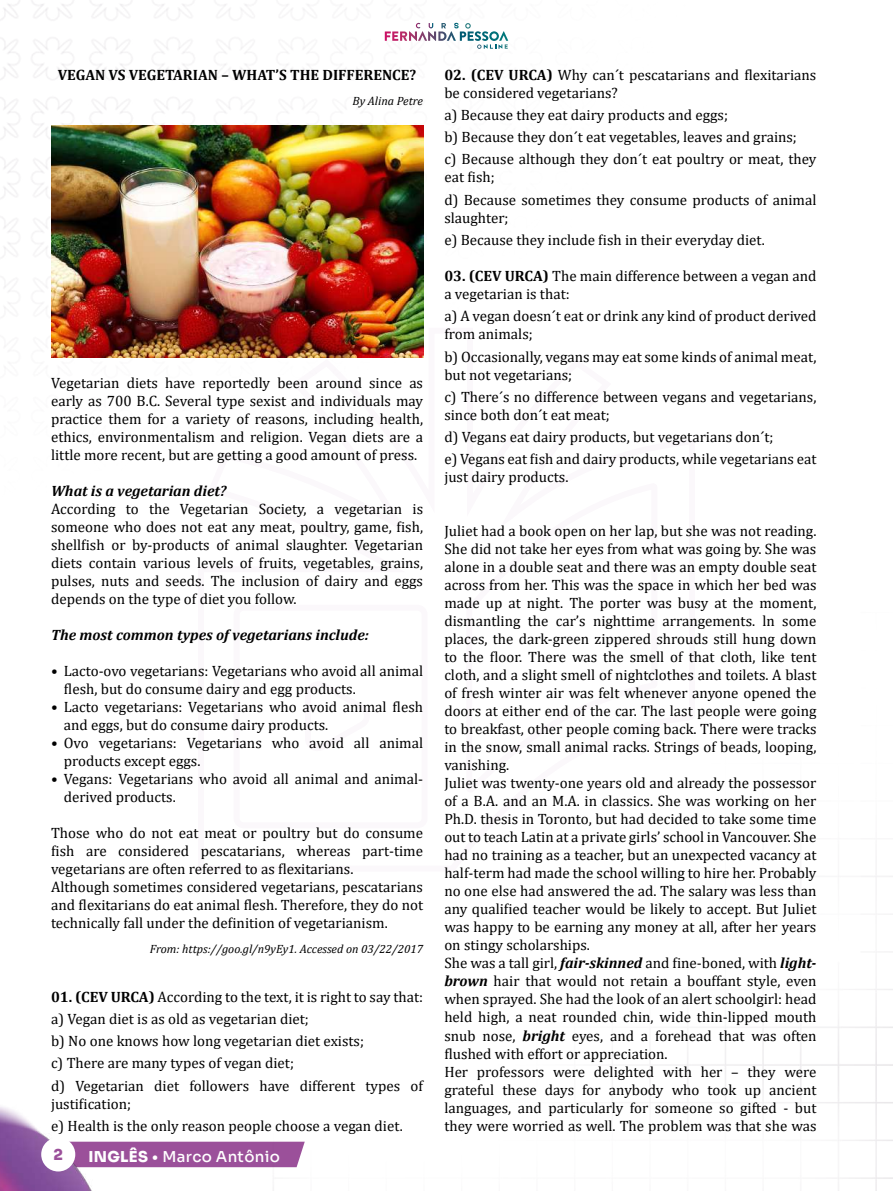
<style>
.page{position:relative;width:893px;height:1191px;background:#fff}
.page>*{position:absolute;margin:0;border:0;box-sizing:border-box;transform-origin:0 0}
.t1{font:15px/18px "Cambria";color:#000}
.t2{font:italic 700 15px "Cambria";color:#000}
.t3{font:700 15px "Cambria";color:#000}
.t4{font:500 15px "Sora";letter-spacing:.02em;color:#fff}
.t5{font:800 15px "Sora";color:#9b509a}
.t6{font:italic 12px "Cambria";color:#000}
.s1{font-weight:700}
.s2{font-weight:800}
.s3{font-family:"Cambria";font-weight:700}
.s4{font-weight:700;font-style:italic}
</style>
<div class="page">
<img style="left:0;top:0;width:893px;height:1191px">
<div style="left:44px;top:1140px;width:28px;height:28px;background:#fff;border-radius:50%"></div>
<div style="left:41px;top:1137px;width:34px;height:34px;border:6px solid #fff;border-radius:50%"></div>
<svg style="left:195px;top:325px;width:505px;height:548px"></svg>
<svg style="left:409px;top:23px;width:99px;height:26px"></svg>
<img style="left:51px;top:125px;width:372px;height:233px">
<p class="t3" style="left:58px;top:64px;width:360px">VEGAN VS VEGETARIAN – WHAT’S THE DIFFERENCE?</p>
<p class="t6" style="left:353px;top:92px;width:72px">By Alina Petre</p>
<p class="t1" style="left:51px;top:373px;width:374px;text-align:justify">Vegetarian diets have reportedly been around since as early as 700 B.C. Several type sexist and individuals may practice them for a variety of reasons, including health, ethics, environmentalism and religion. Vegan diets are a little more recent, but are getting a good amount of press.</p>
<p class="t2" style="left:51px;top:480px;width:177px">What is a vegetarian diet?</p>
<p class="t1" style="left:51px;top:499px;width:374px;text-align:justify">According to the Vegetarian Society, a vegetarian is someone who does not eat any meat, poultry, game, fish, shellfish or by-products of animal slaughter. Vegetarian diets contain various levels of fruits, vegetables, grains, pulses, nuts and seeds. The inclusion of dairy and eggs depends on the type of diet you follow.</p>
<p class="t2" style="left:51px;top:624px;width:319px">The most common types of vegetarians include:</p>
<p class="t1" style="left:64px;top:661px;width:361px;text-indent:-13px">• Lacto-ovo vegetarians: Vegetarians who avoid all animal flesh, but do consume dairy and egg products.</p>
<p class="t1" style="left:64px;top:697px;width:361px;text-indent:-13px">• Lacto vegetarians: Vegetarians who avoid animal flesh and eggs, but do consume dairy products.</p>
<p class="t1" style="left:64px;top:733px;width:361px;text-indent:-13px">• Ovo vegetarians: Vegetarians who avoid all animal products except eggs.</p>
<p class="t1" style="left:64px;top:769px;width:361px;text-indent:-13px">• Vegans: Vegetarians who avoid all animal and animal&shy;derived products.</p>
<p class="t1" style="left:51px;top:823px;width:374px">Those who do not eat meat or poultry but do consume fish are considered pescatarians, whereas part-time vegetarians are often referred to as flexitarians.<br>Although sometimes considered vegetarians, pescatarians and flexitarians do eat animal flesh. Therefore, they do not technically fall under the definition of vegetarianism.</p>
<p class="t6" style="left:150px;top:940px;width:275px">From: https://goo.gl/n9yEy1. Accessed on 03/22/2017</p>
<p class="t1" style="left:51px;top:985px;width:374px;line-height:22.2px"><span class="s1">01. (CEV URCA)</span> According to the text, it is right to say that: a) Vegan diet is as old as vegetarian diet;<br>b) No one knows how long vegetarian diet exists;<br>c) There are many types of vegan diet;<br>d) Vegetarian diet followers have different types of</p>
<p class="t1" style="left:51px;top:1092px;width:353px;line-height:22.2px">justification;<br>e) Health is the only reason people choose a vegan diet.</p>
<p class="t5" style="left:53px;top:1142px;width:11px">2</p>
<p class="t4" style="left:88px;top:1143px;width:193px"><span class="s2">INGLÊS</span> <span class="s3">•</span> Marco Antônio</p>
<p class="t1" style="left:444px;top:65px;width:374px"><span class="s1">02. (CEV URCA)</span> Why can´t pescatarians and flexitarians be considered vegetarians?</p>
<p class="t1" style="left:444px;top:104px;width:374px;line-height:22.2px">a) Because they eat dairy products and eggs;<br>b) Because they don´t eat vegetables, leaves and grains;<br>c) Because although they don´t eat poultry or meat, they</p>
<p class="t1" style="left:444px;top:166px;width:374px;line-height:22.2px">eat fish;<br>d) Because sometimes they consume products of animal</p>
<p class="t1" style="left:444px;top:206px;width:322px;line-height:22.2px">slaughter;<br>e) Because they include fish in their everyday diet.</p>
<p class="t1" style="left:444px;top:267px;width:374px"><span class="s1">03. (CEV URCA)</span> The main difference between a vegan and a vegetarian is that:</p>
<p class="t1" style="left:444px;top:307px;width:374px">a) A vegan doesn´t eat or drink any kind of product derived from animals;</p>
<p class="t1" style="left:444px;top:347px;width:374px">b) Occasionally, vegans may eat some kinds of animal meat, but not vegetarians;</p>
<p class="t1" style="left:444px;top:387px;width:374px">c) There´s no difference between vegans and vegetarians, since both don´t eat meat;</p>
<p class="t1" style="left:444px;top:426px;width:374px;line-height:22.2px">d) Vegans eat dairy products, but vegetarians don´t;<br>e) Vegans eat fish and dairy products, while vegetarians eat</p>
<p class="t1" style="left:444px;top:468px;width:126px">just dairy products.</p>
<p class="t1" style="left:444px;top:522px;width:374px">Juliet had a book open on her lap, but she was not reading.<br>She did not take her eyes from what was going by. She was alone in a double seat and there was an empty double seat across from her. This was the space in which her bed was made up at night. The porter was busy at the moment, dismantling the car’s nighttime arrangements. ln some places, the dark-green zippered shrouds still hung down to the floor. There was the smell of that cloth, like tent cloth, and a slight smell of nightclothes and toilets. A blast of fresh winter air was felt whenever anyone opened the doors at either end of the car. The last people were going to breakfast, other people coming back. There were tracks in the snow, small animal racks. Strings of beads, looping, vanishing.<br>Juliet was twenty-one years old and already the possessor of a B.A. and an M.A. in classics. She was working on her Ph.D. thesis in Toronto, but had decided to take some time out to teach Latin at a private girls’ school in Vancouver. She had no training as a teacher, but an unexpected vacancy at half-term had made the school willing to hire her. Probably no one else had answered the ad. The salary was less than any qualified teacher would be likely to accept. But Juliet was happy to be earning any money at all, after her years on stingy scholarships.<br>She was a tall girl, <span class="s4">fair-skinned</span> and fine-boned, with <span class="s4">light&shy;brown</span> hair that would not retain a bouffant style, even when sprayed. She had the look of an alert schoolgirl: head held high, a neat rounded chin, wide thin-lipped mouth snub nose, <span class="s4">bright</span> eyes, and a forehead that was often flushed with effort or appreciation.<br>Her professors were delighted with her – they were grateful these days for anybody who took up ancient languages, and particularly for someone so gifted - but they were worried as well. The problem was that she was</p>
</div>
